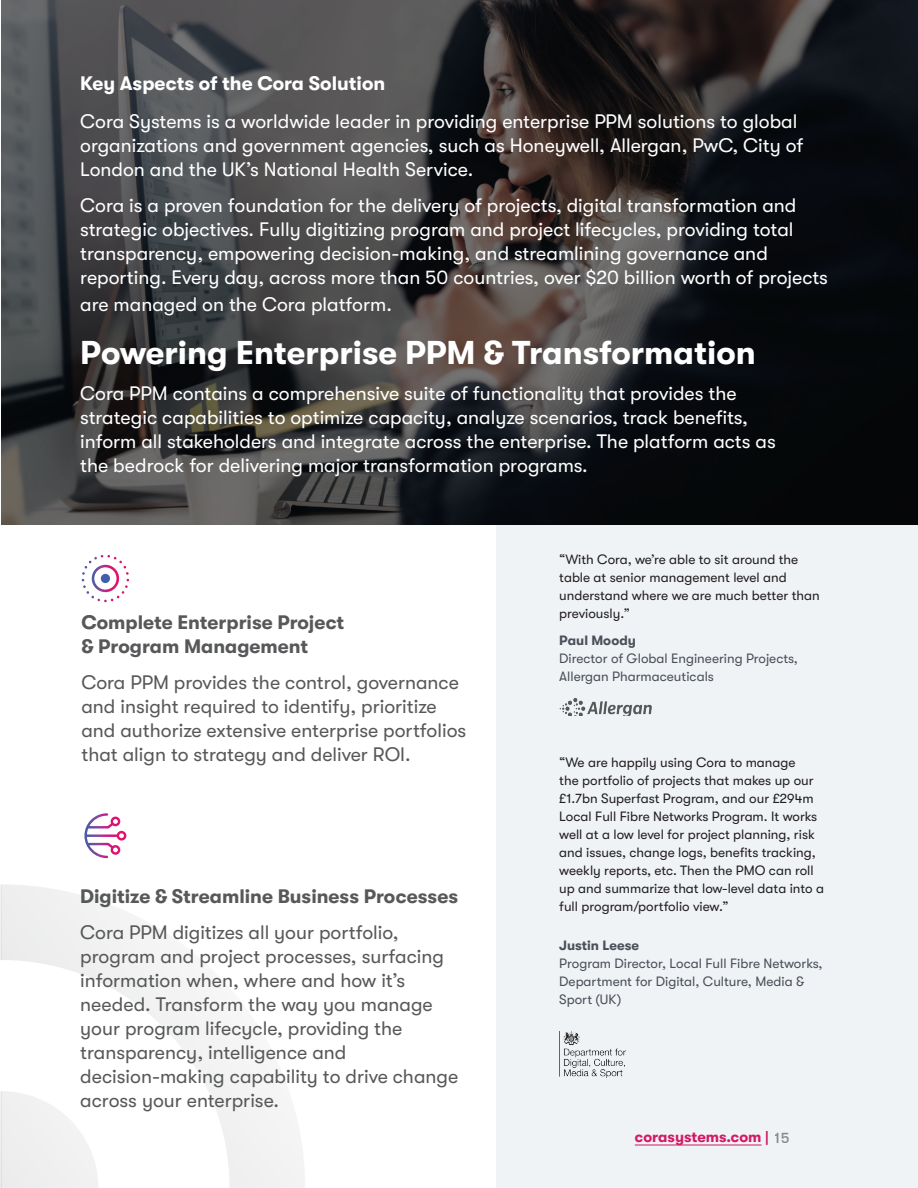
<style>
.page{position:relative;width:918px;height:1188px;background:#fff}
.page>*{position:absolute;margin:0;border:0;box-sizing:border-box;transform-origin:0 0}
.t1{font:700 33px "GT Walsheim Pro";color:#fff}
.t2{font:19.5px/24px "GT Walsheim Pro";color:#fff}
.t3{font:19.5px/24px "GT Walsheim Pro";color:#57585a}
.t4{font:700 19.5px/24px "GT Walsheim Pro";color:#57585a}
.t5{font:700 19.5px "GT Walsheim Pro";color:#fff}
.t6{font:700 15px "GT Walsheim Pro";color:#de1663}
.t7{font:13.5px/18px "GT Walsheim Pro";color:#231f20}
.t8{font:13.5px/18px "GT Walsheim Pro";color:#4a4f59}
.t9{font:700 13.5px "GT Walsheim Pro";color:#4a4f59}
.s1{font-weight:500;color:#231f20}
</style>
<div class="page">
<svg style="left:2px;top:884px;width:303px;height:304px"></svg>
<svg style="left:0;top:885px;width:98px;height:303px"></svg>
<hr style="left:0;top:762px;width:1px;height:343px;background:#231f20">
<div style="left:496px;top:525px;width:422px;height:663px;background:#f0f3f6"></div>
<img style="left:1px;top:0;width:917px;height:525px">
<img style="left:559px;top:698px;width:93px;height:18px">
<img style="left:559px;top:1031px;width:67px;height:46px">
<svg style="left:82px;top:555px;width:47px;height:43px"></svg>
<svg style="left:84px;top:813px;width:42px;height:45px"></svg>
<p class="t5" style="left:80px;top:72px;width:307px">Key Aspects of the Cora Solution</p>
<p class="t2" style="left:80px;top:110px;width:725px">Cora Systems is a worldwide leader in providing enterprise PPM solutions to global organizations and government agencies, such as Honeywell, Allergan, PwC, City of<br>London and the UK’s National Health Service.</p>
<p class="t2" style="left:80px;top:194px;width:749px">Cora is a proven foundation for the delivery of projects, digital transformation and strategic objectives. Fully digitizing program and project lifecycles, providing total transparency, empowering decision-making, and streamlining governance and reporting. Every day, across more than 50 countries, over $20 billion worth of projects</p>
<p class="t2" style="left:80px;top:293px;width:313px">are managed on the Cora platform.</p>
<h1 class="t1" style="left:80px;top:334px;width:677px">Powering Enterprise PPM &amp; Transformation</h1>
<p class="t2" style="left:80px;top:381px;width:697px">Cora PPM contains a comprehensive suite of functionality that provides the strategic capabilities to optimize capacity, analyze scenarios, track benefits, inform all stakeholders and integrate across the enterprise. The platform acts as the bedrock for delivering major transformation programs.</p>
<p class="t4" style="left:81px;top:611px;width:264px">Complete Enterprise Project &amp; Program Management</p>
<p class="t3" style="left:81px;top:671px;width:386px">Cora PPM provides the control, governance and insight required to identify, prioritize and authorize extensive enterprise portfolios that align to strategy and deliver ROI.</p>
<p class="t4" style="left:80px;top:884px;width:379px">Digitize &amp; Streamline Business Processes</p>
<p class="t3" style="left:80px;top:921px;width:380px">Cora PPM digitizes all your portfolio, program and project processes, surfacing information when, where and how it’s needed. Transform the way you manage your program lifecycle, providing the transparency, intelligence and decision-making capability to drive change across your enterprise.</p>
<p class="t7" style="left:559px;top:550px;width:262px">“With Cora, we’re able to sit around the table at senior management level and understand where we are much better than previously.”</p>
<p class="t9" style="left:559px;top:632px;width:78px">Paul Moody</p>
<p class="t8" style="left:559px;top:649px;width:240px">Director of Global Engineering Projects,<br>Allergan Pharmaceuticals</p>
<p class="t7" style="left:559px;top:753px;width:266px">“We are happily using Cora to manage<br>the portfolio of projects that makes up our £1.7bn Superfast Program, and our £294m Local Full Fibre Networks Program. It works well at a low level for project planning, risk and issues, change logs, benefits tracking, weekly reports, etc. Then the PMO can roll up and summarize that low-level data into a full program/portfolio view.”</p>
<p class="t9" style="left:559px;top:938px;width:81px">Justin Leese</p>
<p class="t8" style="left:559px;top:955px;width:265px">Program Director, Local Full Fibre Networks,<br>Department for Digital, Culture, Media &amp;<br>Sport (UK)</p>
<p class="t6" style="left:635px;top:1129px;width:156px">corasystems.com | <span class="s1">15</span></p>
</div>
